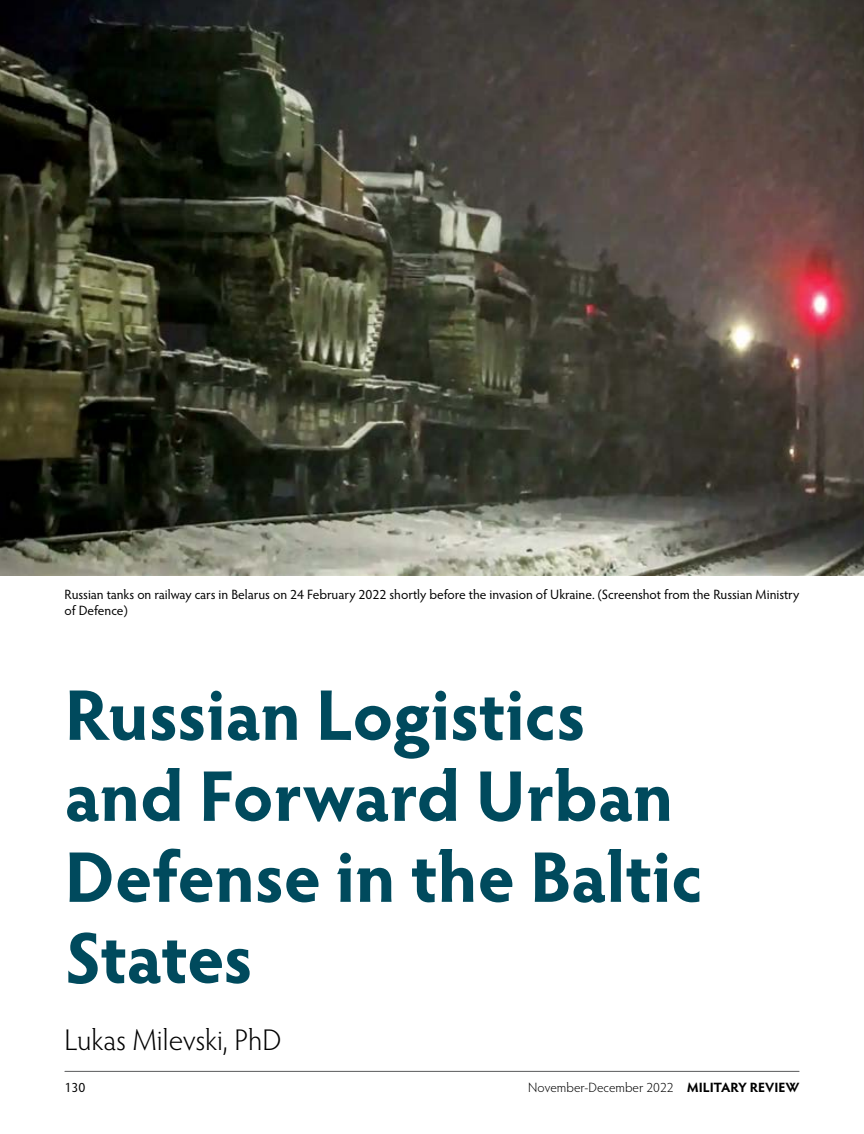
<style>
.page{position:relative;width:864px;height:1134px;background:#fff}
.page>*{position:absolute;margin:0;border:0;box-sizing:border-box;transform-origin:0 0}
.t1{font:700 72px/81px "Hypatia Sans Pro";letter-spacing:-.005em;color:#004a5d}
.author{font:300 30px "Hypatia Sans Pro";color:#000}
.cutline{font:13.5px/16.5px "Hypatia Sans Pro";letter-spacing:-.005em;color:#000}
.t2{font:300 13.5px "Hypatia Sans Pro";color:#000}
.s1{font-weight:700}
</style>
<div class="page">
<hr style="left:65px;top:1071px;width:734px;height:1px;background:#58595b">
<img style="left:0;top:0;width:864px;height:576px">
<p class="cutline" style="left:64px;top:585px;width:736px">Russian tanks on railway cars in Belarus on 24 February 2022 shortly before the invasion of Ukraine. (Screenshot from the Russian Ministry of Defence)</p>
<h1 class="t1" style="left:64px;top:671px;width:640px">Russian Logistics and Forward Urban<br>Defense in the Baltic<br>States</h1>
<p class="author" style="left:64px;top:1020px;width:218px">Lukas Milevski, PhD</p>
<p class="cutline" style="left:64px;top:1079px;width:22px">130</p>
<p class="t2" style="left:528px;top:1079px;width:273px">November-December 2022 <span class="s1">MILITARY REVIEW</span></p>
</div>
